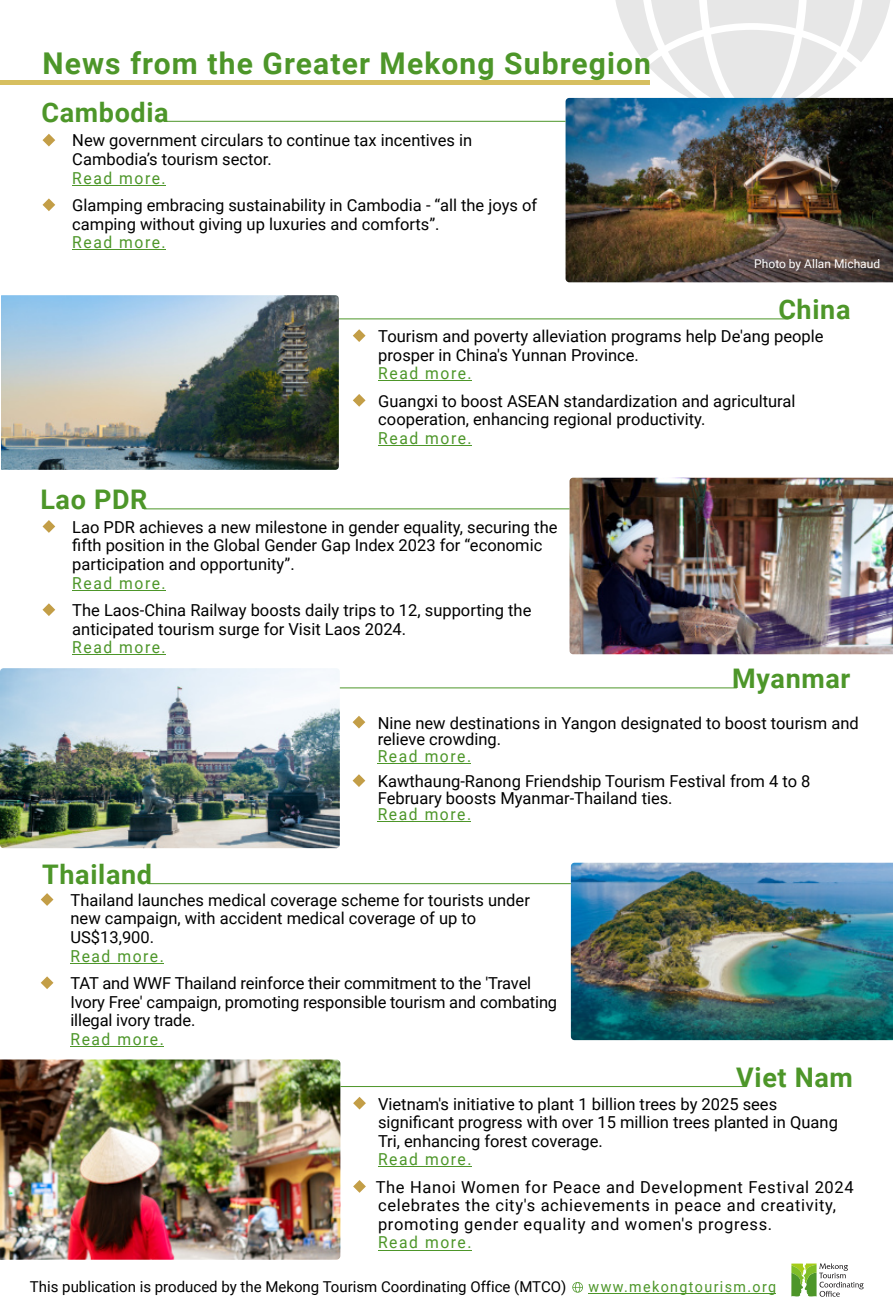
<style>
.page{position:relative;width:893px;height:1314px;background:#fff}
.page>*{position:absolute;margin:0;border:0;box-sizing:border-box;transform-origin:0 0}
.t1{font:700 30px "Roboto";letter-spacing:.035em;color:#4d9629}
.t2{font:700 27px "Roboto";letter-spacing:.025em;color:#4d9629}
.t3{font:16.5px/18.6px "Roboto";color:#000}
.t4{font:16.5px/18.6px "Roboto";letter-spacing:.04em;color:#000}
.t5{font:16.5px "Roboto";letter-spacing:.1em;color:#4d9629;scale:.95 1}
.t6{font:15px "Roboto";color:#000}
.t7{font:15px "Roboto";letter-spacing:.1em;color:#4d9629;scale:.95 1}
.t8{font:12px "Roboto";color:#fff}
</style>
<div class="page">
<svg style="left:613px;top:0;width:280px;height:98px"></svg>
<hr style="left:72px;top:185px;width:94px;height:1px;background:#4d9629">
<hr style="left:72px;top:250px;width:94px;height:1px;background:#4d9629">
<svg style="left:43px;top:134px;width:12px;height:12px"></svg>
<svg style="left:43px;top:198px;width:12px;height:13px"></svg>
<hr style="left:331px;top:318px;width:457px;height:1px;background:#4d9629">
<img style="left:566px;top:98px;width:327px;height:184px">
<hr style="left:167px;top:121px;width:399px;height:1px;background:#4d9629">
<hr style="left:378px;top:380px;width:94px;height:1px;background:#4d9629">
<hr style="left:378px;top:445px;width:94px;height:1px;background:#4d9629">
<svg style="left:353px;top:329px;width:13px;height:13px"></svg>
<svg style="left:353px;top:394px;width:13px;height:13px"></svg>
<img style="left:1px;top:295px;width:338px;height:175px">
<hr style="left:378px;top:763px;width:93px;height:1px;background:#4d9629">
<hr style="left:378px;top:821px;width:93px;height:1px;background:#4d9629">
<svg style="left:353px;top:716px;width:12px;height:12px"></svg>
<svg style="left:353px;top:774px;width:12px;height:13px"></svg>
<img style="left:0;top:668px;width:340px;height:180px;border-radius:4px">
<hr style="left:340px;top:687px;width:397px;height:1px;background:#4d9629">
<hr style="left:72px;top:590px;width:94px;height:1px;background:#4d9629">
<hr style="left:72px;top:654px;width:94px;height:1px;background:#4d9629">
<svg style="left:43px;top:520px;width:12px;height:13px"></svg>
<svg style="left:43px;top:603px;width:12px;height:13px"></svg>
<img style="left:569px;top:478px;width:324px;height:176px">
<hr style="left:144px;top:508px;width:425px;height:1px;background:#4d9629">
<hr style="left:70px;top:963px;width:94px;height:1px;background:#4d9629">
<hr style="left:70px;top:1046px;width:94px;height:1px;background:#4d9629">
<svg style="left:41px;top:976px;width:12px;height:13px"></svg>
<svg style="left:41px;top:893px;width:12px;height:13px"></svg>
<img style="left:571px;top:863px;width:322px;height:177px">
<hr style="left:149px;top:883px;width:422px;height:1px;background:#4d9629">
<hr style="left:378px;top:1166px;width:93px;height:1px;background:#4d9629">
<hr style="left:378px;top:1250px;width:93px;height:1px;background:#4d9629">
<svg style="left:353px;top:1097px;width:13px;height:12px"></svg>
<svg style="left:353px;top:1180px;width:13px;height:13px"></svg>
<img style="left:0;top:1059px;width:340px;height:201px">
<hr style="left:340px;top:1086px;width:406px;height:1px;background:#4d9629">
<hr style="left:0;top:81px;width:650px;height:4px;background:#d7bf60">
<svg style="left:791px;top:1263px;width:73px;height:34px"></svg>
<hr style="left:589px;top:1293px;width:187px;height:1px;background:#4d9629">
<svg style="left:572px;top:1282px;width:11px;height:11px"></svg>
<h1 class="t1" style="left:43px;top:51px;width:610px">News from the Greater Mekong Subregion</h1>
<h2 class="t2" style="left:41px;top:102px;width:129px">Cambodia</h2>
<p class="t3" style="left:72px;top:133px;width:401px">New government circulars to continue tax incentives in<br>Cambodia’s tourism sector.</p>
<p class="t5" style="left:72px;top:171px;width:100px">Read more.</p>
<p class="t3" style="left:72px;top:198px;width:466px">Glamping embracing sustainability in Cambodia - “all the joys of camping without giving up luxuries and comforts”.</p>
<p class="t5" style="left:72px;top:236px;width:100px">Read more.</p>
<p class="t8" style="left:754px;top:259px;width:127px">Photo by Allan Michaud</p>
<h2 class="t2" style="left:40px;top:489px;width:109px">Lao PDR</h2>
<h2 class="t2" style="left:778px;top:299px;width:74px">China</h2>
<p class="t3" style="left:378px;top:329px;width:447px">Tourism and poverty alleviation programs help De'ang people prosper in China's Yunnan Province.</p>
<p class="t5" style="left:378px;top:367px;width:100px">Read more.</p>
<p class="t3" style="left:378px;top:393px;width:419px">Guangxi to boost ASEAN standardization and agricultural cooperation, enhancing regional productivity.</p>
<p class="t5" style="left:378px;top:431px;width:100px">Read more.</p>
<p class="t3" style="left:72px;top:519px;width:487px">Lao PDR achieves a new milestone in gender equality, securing the fifth position in the Global Gender Gap Index 2023 for “economic participation and opportunity”.</p>
<p class="t5" style="left:72px;top:576px;width:100px">Read more.</p>
<p class="t3" style="left:72px;top:603px;width:461px">The Laos-China Railway boosts daily trips to 12, supporting the anticipated tourism surge for Visit Laos 2024.</p>
<p class="t5" style="left:72px;top:641px;width:100px">Read more.</p>
<h2 class="t2" style="left:732px;top:668px;width:120px">Myanmar</h2>
<h2 class="t2" style="left:42px;top:864px;width:111px">Thailand</h2>
<p class="t3" style="left:378px;top:716px;width:482px;line-height:16.5px">Nine new destinations in Yangon designated to boost tourism and relieve crowding.</p>
<p class="t5" style="left:378px;top:749px;width:100px">Read more.</p>
<p class="t3" style="left:378px;top:775px;width:434px;line-height:16.5px">Kawthaung-Ranong Friendship Tourism Festival from 4 to 8<br>February boosts Myanmar-Thailand ties.</p>
<p class="t5" style="left:378px;top:808px;width:100px">Read more.</p>
<p class="t3" style="left:70px;top:892px;width:461px">Thailand launches medical coverage scheme for tourists under new campaign, with accident medical coverage of up to<br>US$13,900.</p>
<p class="t5" style="left:70px;top:949px;width:100px">Read more.</p>
<p class="t3" style="left:70px;top:976px;width:488px">TAT and WWF Thailand reinforce their commitment to the 'Travel<br>Ivory Free' campaign, promoting responsible tourism and combating illegal ivory trade.</p>
<p class="t5" style="left:70px;top:1032px;width:100px">Read more.</p>
<h2 class="t2" style="left:736px;top:1067px;width:118px">Viet Nam</h2>
<p class="t3" style="left:378px;top:1096px;width:461px">Vietnam's initiative to plant 1 billion trees by 2025 sees significant progress with over 15 million trees planted in Quang<br>Tri, enhancing forest coverage.</p>
<p class="t5" style="left:378px;top:1153px;width:100px">Read more.</p>
<p class="t4" style="left:376px;top:1179px;width:479px">The Hanoi Women for Peace and Development Festival 2024 celebrates the city's achievements in peace and creativity, promoting gender equality and women's progress.</p>
<p class="t5" style="left:378px;top:1236px;width:100px">Read more.</p>
<p class="t6" style="left:30px;top:1280px;width:538px">This publication is produced by the Mekong Tourism Coordinating Office (MTCO)</p>
<p class="t7" style="left:589px;top:1280px;width:199px">www.mekongtourism.org</p>
</div>
